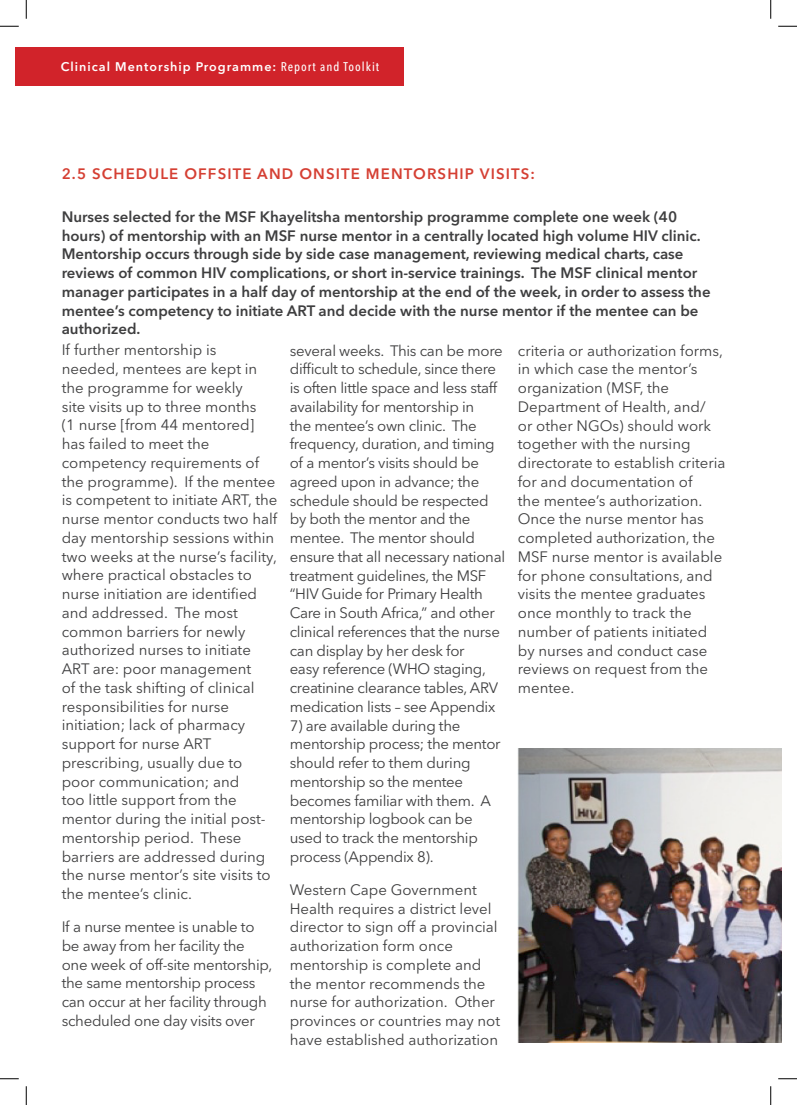
<style>
.page{position:relative;width:797px;height:1105px;background:#fff}
.page>*{position:absolute;margin:0;border:0;box-sizing:border-box;transform-origin:0 0}
.Paragraph_Style_1{font:15px/18.8px "Avenir Next LT Pro";color:#3e3e3f}
.Paragraph_Style_1-2{font:15px/18.8px "Avenir Next LT Pro";letter-spacing:-.02em;color:#3e3e3f}
.Paragraph_Style_2{font:600 15px/18.8px "Avenir Next LT Pro";color:#3e3e3f}
.Sub_Heading{font:600 15px "Avenir Next LT Pro";letter-spacing:.075em;color:#d53f33}
.t1{font:600 12.5px "Avenir Next LT Pro";letter-spacing:.08em;color:#fff}
.s1{font-weight:500;font-stretch:condensed}
</style>
<div class="page">
<div style="left:16px;top:47px;width:388px;height:39px;background:#d1232a"></div>
<img style="left:518px;top:748px;width:263px;height:294px">
<svg style="left:0;top:25px;width:19px;height:2px"></svg>
<svg style="left:778px;top:25px;width:19px;height:2px"></svg>
<svg style="left:0;top:1078px;width:19px;height:1px"></svg>
<svg style="left:778px;top:1078px;width:19px;height:1px"></svg>
<svg style="left:25px;top:0;width:2px;height:19px"></svg>
<svg style="left:25px;top:1086px;width:2px;height:19px"></svg>
<svg style="left:770px;top:0;width:1px;height:19px"></svg>
<svg style="left:770px;top:1086px;width:1px;height:19px"></svg>
<p class="t1" style="left:61px;top:59px;width:320px">Clinical Mentorship Programme: <span class="s1">Report and Toolkit</span></p>
<p class="Sub_Heading" style="left:62px;top:165px;width:475px">2.5 SCHEDULE OFFSITE AND ONSITE MENTORSHIP VISITS:</p>
<p class="Paragraph_Style_2" style="left:62px;top:207px;width:650px">Nurses selected for the MSF Khayelitsha mentorship programme complete one week (40 hours) of mentorship with an MSF nurse mentor in a centrally located high volume HIV clinic.<br>Mentorship occurs through side by side case management, reviewing medical charts, case reviews of common HIV complications, or short in-service trainings. The MSF clinical mentor manager participates in a half day of mentorship at the end of the week, in order to assess the mentee’s competency to initiate ART and decide with the nurse mentor if the mentee can be authorized.</p>
<p class="Paragraph_Style_1" style="left:62px;top:341px;width:217px">If further mentorship is needed, mentees are kept in the programme for weekly<br>site visits up to three months<br>(1 nurse [from 44 mentored] has failed to meet the competency requirements of the programme). If the mentee is competent to initiate ART, the nurse mentor conducts two half day mentorship sessions within two weeks at the nurse’s facility, where practical obstacles to nurse initiation are identified and addressed. The most common barriers for newly authorized nurses to initiate<br>ART are: poor management<br>of the task shifting of clinical responsibilities for nurse initiation; lack of pharmacy support for nurse ART prescribing, usually due to poor communication; and<br>too little support from the mentor during the initial post&shy;mentorship period. These barriers are addressed during the nurse mentor’s site visits to the mentee’s clinic.</p>
<p class="Paragraph_Style_1-2" style="left:62px;top:917px;width:212px">If a nurse mentee is unable to be away from her facility the one week of off-site mentorship, the same mentorship process can occur at her facility through scheduled one day visits over</p>
<p class="Paragraph_Style_1-2" style="left:290px;top:341px;width:217px">several weeks. This can be more difficult to schedule, since there is often little space and less staff availability for mentorship in<br>the mentee’s own clinic. The frequency, duration, and timing of a mentor’s visits should be agreed upon in advance; the schedule should be respected by both the mentor and the mentee. The mentor should ensure that all necessary national treatment guidelines, the MSF “HIV Guide for Primary Health<br>Care in South Africa,” and other clinical references that the nurse can display by her desk for<br>easy reference (WHO staging, creatinine clearance tables, ARV medication lists – see Appendix</p>
<p class="Paragraph_Style_1-2" style="left:290px;top:716px;width:212px">7) are available during the mentorship process; the mentor should refer to them during mentorship so the mentee becomes familiar with them. A mentorship logbook can be used to track the mentorship process (Appendix 8).</p>
<p class="Paragraph_Style_1" style="left:290px;top:880px;width:212px">Western Cape Government<br>Health requires a district level director to sign off a provincial authorization form once mentorship is complete and the mentor recommends the nurse for authorization. Other provinces or countries may not have established authorization</p>
<p class="Paragraph_Style_1" style="left:518px;top:341px;width:209px">criteria or authorization forms, in which case the mentor’s organization (MSF, the<br>Department of Health, and/<br>or other NGOs) should work together with the nursing directorate to establish criteria for and documentation of<br>the mentee’s authorization.<br>Once the nurse mentor has completed authorization, the<br>MSF nurse mentor is available for phone consultations, and visits the mentee graduates once monthly to track the number of patients initiated by nurses and conduct case reviews on request from the mentee.</p>
</div>
